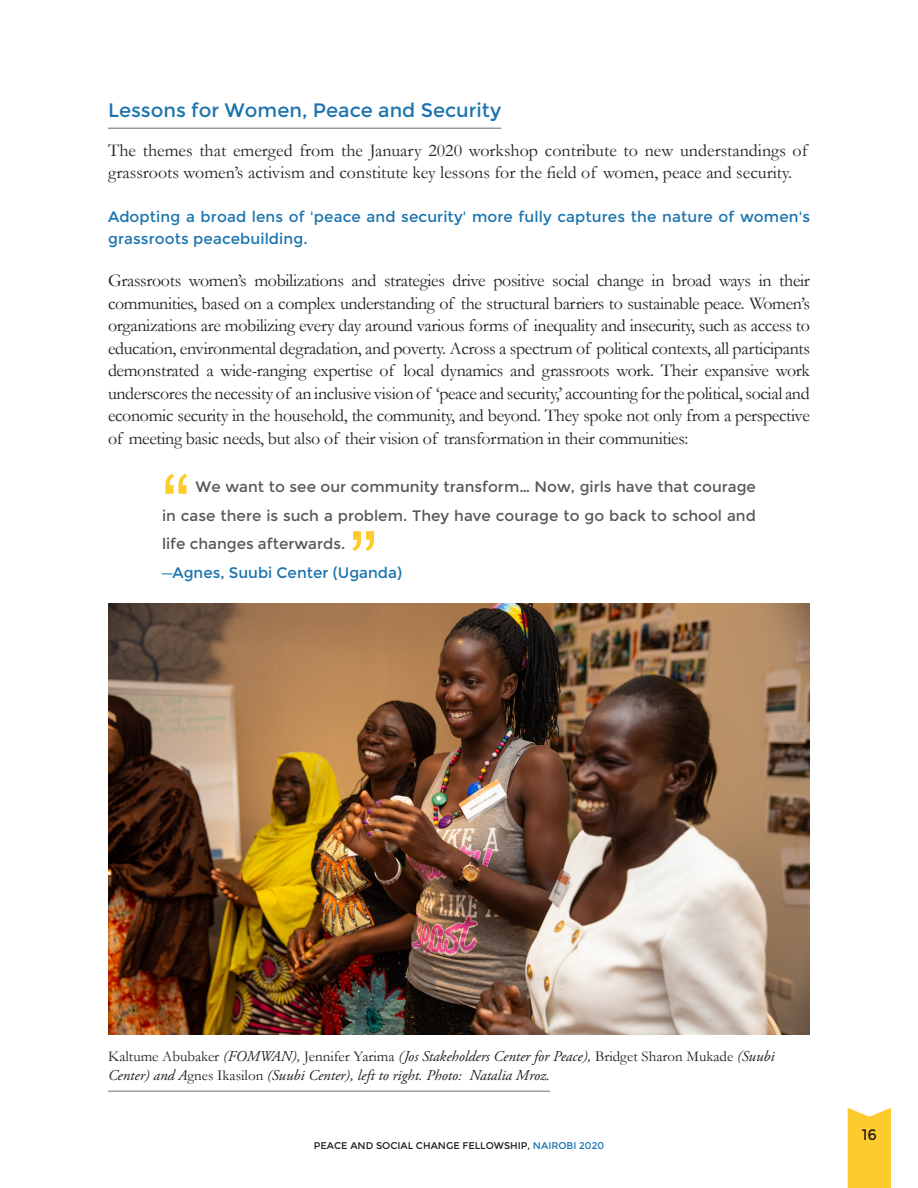
<style>
.page{position:relative;width:918px;height:1188px;background:#fff}
.page>*{position:absolute;margin:0;border:0;box-sizing:border-box;transform-origin:0 0}
.Quotes{font:85.5px "Arial";color:#fecb2f}
.Section_Header{font:27px "NATS";color:#1b74ae}
.Quotes-2{font:21px/28.5px "NATS";color:#57585a;text-align:justify}
.new_theme{font:21px/22.5px "NATS";letter-spacing:.005em;color:#1b74ae}
.Quotes-3{font:21px "NATS";color:#1b74ae}
.t1{font:21px "NATS";color:#231f20}
.Body_Copy{font:18px/22.5px "Garamond";color:#231f20}
.Photo_Caption{font:italic 15px/19.5px "Adobe Garamond Pro";color:#231f20}
.t2{font:13.5px "NATS";color:#231f20}
.s1{font-family:"Garamond"}
.s2{font-family:"Garamond";font-style:normal}
.s3{color:#1b74ae}
</style>
<div class="page">
<div style="left:848px;top:1108px;width:43px;height:80px;background:#fecb2f"></div>
<hr style="left:108px;top:128px;width:393px;height:1px;background:#6c6d70">
<img style="left:108px;top:603px;width:702px;height:432px">
<hr style="left:108px;top:1091px;width:442px;height:1px;background:#6c6d70">
<p class="Section_Header" style="left:108px;top:92px;width:395px">Lessons for Women, Peace and Security</p>
<p class="Body_Copy" style="left:108px;top:138px;width:701px">The themes that emerged from the January 2020 workshop contribute to new understandings of grassroots women’s activism and constitute key lessons for the field of women, peace and security.</p>
<p class="new_theme" style="left:108px;top:203px;width:704px">Adopting a broad lens of 'peace and security' more fully captures the nature of women's grassroots peacebuilding.</p>
<p class="Body_Copy" style="left:108px;top:269px;width:704px;text-align:justify">Grassroots women’s mobilizations and strategies drive positive social change in broad ways in their communities, based on a complex understanding of the structural barriers to sustainable peace. Women’s organizations are mobilizing every day around various forms of inequality and insecurity, such as access to education, environmental degradation, and poverty. Across a spectrum of political contexts, all participants demonstrated a wide-ranging expertise of local dynamics and grassroots work. Their expansive work underscores the necessity of an inclusive vision of ‘peace and security,’ accounting for the political, social and economic security in the household, the community, and beyond. They spoke not only from a perspective of meeting basic needs, but also of their vision of transformation in their communities:</p>
<p class="Quotes" style="left:162px;top:450px;width:30px">“</p>
<p class="Quotes-2" style="left:162px;top:471px;width:595px;text-indent:34px">We want to see our community transform… Now, girls have that courage in case there is such a problem. They have courage to go back to school and life changes afterwards.</p>
<p class="Quotes" style="left:349px;top:507px;width:30px">”</p>
<p class="Quotes-3" style="left:162px;top:558px;width:242px"><span class="s1">–</span>Agnes, Suubi Center (Uganda)</p>
<p class="Photo_Caption" style="left:108px;top:1046px;width:668px"><span class="s2">Kaltume Abubaker</span> (FOMWAN), <span class="s2">Jennifer Yarima</span> (Jos Stakeholders Center for Peace), <span class="s2">Bridget Sharon Mukade</span> (Suubi<br>Center) and A<span class="s2">gnes Ikasilon</span> (Suubi Center), left to right. Photo: Natalia Mroz.</p>
<p class="t2" style="left:314px;top:1136px;width:292px">PEACE AND SOCIAL CHANGE FELLOWSHIP, <span class="s3">NAIROBI 2020</span></p>
<p class="t1" style="left:862px;top:1120px;width:17px">16</p>
</div>
